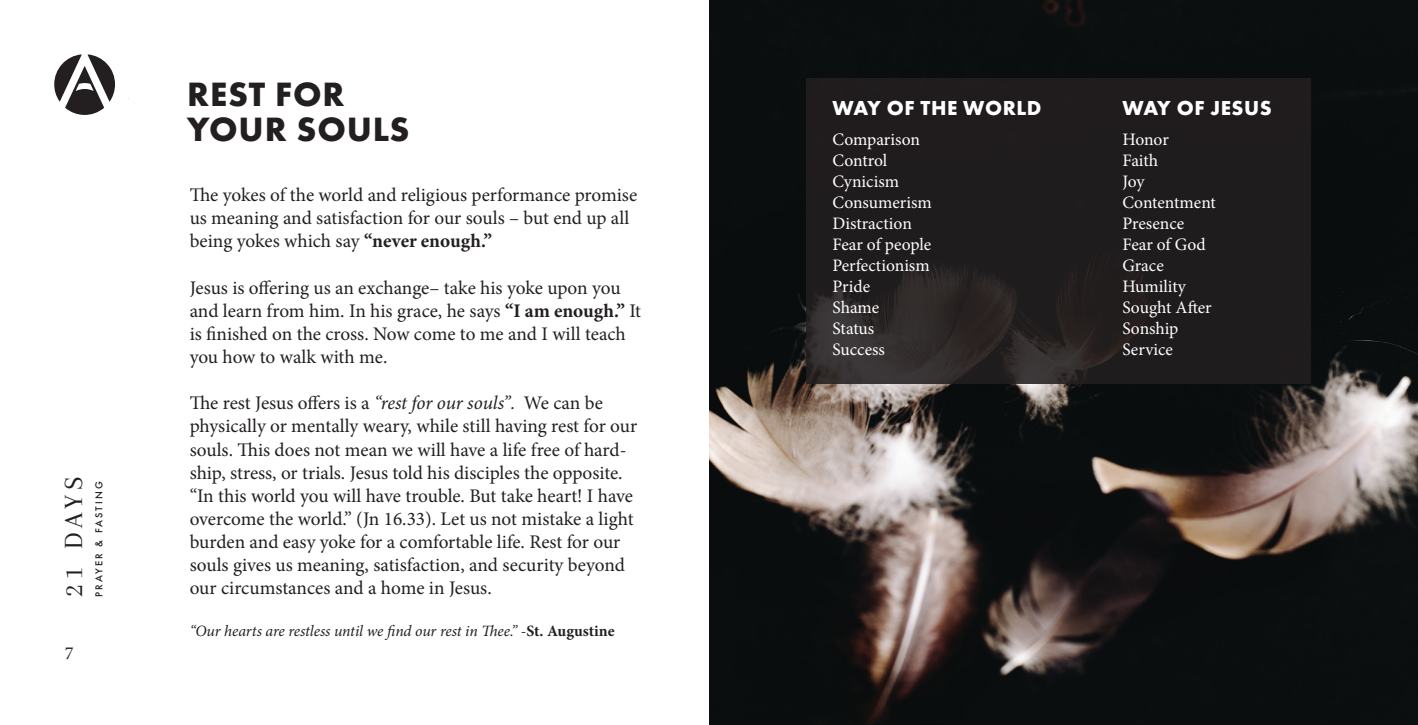
<style>
.page{position:relative;width:1418px;height:725px;background:#fff}
.page>*{position:absolute;margin:0;border:0;box-sizing:border-box;transform-origin:0 0}
.t1{font:700 35px/35px "Futura PT";letter-spacing:.025em;color:#231f20}
.t2{font:27.12px "Arapey";color:#231f20}
.t3{font:700 21px "Futura PT";letter-spacing:.025em;color:#fff}
.t4{font:19.25px/23.1px "Minion Pro";letter-spacing:-.005em;color:#231f20}
.t5{font:18.38px "Minion Pro";color:#231f20}
.t6{font:17.5px/21px "Minion Pro";color:#fff}
.t7{font:italic 15.75px "Minion Pro";letter-spacing:-.01em;color:#231f20}
.t8{font:500 10.5px "Futura PT";letter-spacing:.2em;color:#231f20}
.s1{font-weight:700}
.s2{font-style:italic}
.s3{font-style:normal}
.s4{font-weight:700;font-style:normal}
</style>
<div class="page">
<svg style="left:54px;top:54px;width:61px;height:61px"></svg>
<img style="left:709px;top:0;width:709px;height:724px">
<div style="left:806px;top:79px;width:504px;height:305px;background:#231f20"></div>
<h2 class="t2" style="left:59px;top:597px;width:123px;rotate:-90deg">21 DAYS</h2>
<p class="t8" style="left:92px;top:597px;width:117px;rotate:-90deg">PRAYER &amp; FASTING</p>
<p class="t5" style="left:65px;top:640px;width:10px">7</p>
<h1 class="t1" style="left:187px;top:75px;width:224px">REST FOR<br>YOUR SOULS</h1>
<p class="t4" style="left:190px;top:184px;width:449px">The yokes of the world and religious performance promise us meaning and satisfaction for our souls – but end up all being yokes which say <span class="s1">“never enough.”</span></p>
<p class="t4" style="left:190px;top:276px;width:453px">Jesus is offering us an exchange– take his yoke upon you and learn from him. In his grace, he says <span class="s1">“I am enough.”</span> It is finished on the cross. Now come to me and I will teach you how to walk with me.</p>
<p class="t4" style="left:190px;top:391px;width:449px">The rest Jesus offers is a <span class="s2">“rest for our souls”.</span> We can be physically or mentally weary, while still having rest for our souls. This does not mean we will have a life free of hard&shy;ship, stress, or trials. Jesus told his disciples the opposite. “In this world you will have trouble. But take heart! I have overcome the world.” (Jn 16.33). Let us not mistake a light burden and easy yoke for a comfortable life. Rest for our souls gives us meaning, satisfaction, and security beyond our circumstances and a home in Jesus.</p>
<p class="t7" style="left:190px;top:620px;width:426px">“Our hearts are restless until we find our rest in Thee.” <span class="s3">-</span><span class="s4">St. Augustine</span></p>
<p class="t3" style="left:832px;top:94px;width:210px">WAY OF THE WORLD</p>
<p class="t3" style="left:1122px;top:94px;width:151px">WAY OF JESUS</p>
<p class="t6" style="left:1122px;top:129px;width:95px">Honor<br>Faith<br>Joy<br>Contentment<br>Presence<br>Fear of God<br>Grace<br>Humility<br>Sought After<br>Sonship<br>Service</p>
<p class="t6" style="left:832px;top:129px;width:101px">Comparison<br>Control<br>Cynicism<br>Consumerism<br>Distraction<br>Fear of people<br>Perfectionism<br>Pride<br>Shame<br>Status<br>Success</p>
</div>
